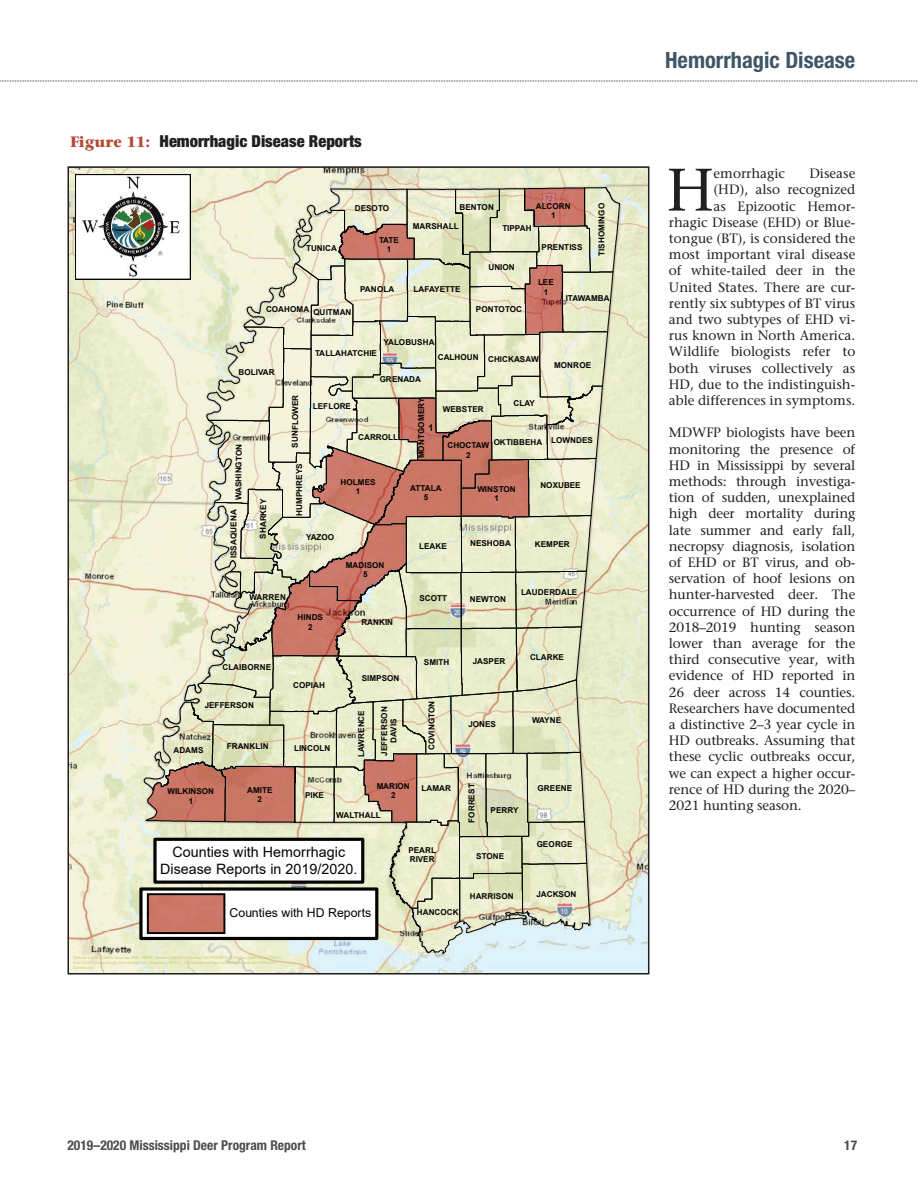
<style>
.page{position:relative;width:918px;height:1188px;background:#fff}
.page>*{position:absolute;margin:0;border:0;box-sizing:border-box;transform-origin:0 0}
.t1{font:59.85px "Stone Serif";color:#231f20}
.t2{font:700 condensed 22.5px "Helvetica Neue";color:#3e5667}
.t3{font:900 condensed 16.5px "Helvetica Neue";color:#231f20}
.t4{font:14.25px/16.5px "Arial";color:#040503;text-align:center}
.t5{font:13.5px/16.2px "Stone Serif";color:#231f20;text-align:right}
.t6{font:700 condensed 13.5px "Helvetica Neue";color:#4b4c4d}
.t7{font:12.3px "Arial";color:#040503}
.t8{font:700 8.1px/9.3px "Arial";letter-spacing:.005em;color:#040503;text-align:center}
.t9{font:3.9px/4.8px "Arial";letter-spacing:.02em;color:#cdcd64}
.s1{font-family:"Stone Serif";font-weight:700;font-stretch:normal;font-size:15px;color:#b54934}
</style>
<div class="page">
<svg style="left:0;top:81px;width:918px;height:1px"></svg>
<svg style="left:67px;top:166px;width:583px;height:809px;background:#dbd5bd"></svg>
<p class="t3" style="left:70px;top:127px;width:293px"><span class="s1">Figure 11:</span> Hemorrhagic Disease Reports</p>
<p class="t8" style="left:536px;top:201px;width:36px">ALCORN<br>1</p>
<p class="t8" style="left:355px;top:204px;width:36px">DESOTO</p>
<p class="t8" style="left:597px;top:256px;width:54px;rotate:-90deg">TISHOMINGO</p>
<p class="t8" style="left:460px;top:203px;width:36px">BENTON</p>
<p class="t8" style="left:413px;top:222px;width:47px">MARSHALL</p>
<p class="t8" style="left:502px;top:224px;width:31px">TIPPAH</p>
<p class="t8" style="left:379px;top:235px;width:21px">TATE<br>1</p>
<p class="t8" style="left:306px;top:244px;width:32px">TUNICA</p>
<p class="t8" style="left:542px;top:243px;width:42px">PRENTISS</p>
<p class="t8" style="left:488px;top:263px;width:28px">UNION</p>
<p class="t8" style="left:360px;top:285px;width:35px">PANOLA</p>
<p class="t8" style="left:414px;top:284px;width:49px">LAFAYETTE</p>
<p class="t8" style="left:266px;top:304px;width:45px">COAHOMA</p>
<p class="t8" style="left:313px;top:308px;width:40px">QUITMAN</p>
<p class="t8" style="left:538px;top:278px;width:17px">LEE<br>1</p>
<p class="t8" style="left:566px;top:293px;width:46px">ITAWAMBA</p>
<p class="t8" style="left:476px;top:304px;width:47px">PONTOTOC</p>
<p class="t8" style="left:239px;top:367px;width:38px">BOLIVAR</p>
<p class="t8" style="left:234px;top:500px;width:58px;rotate:-90deg">WASHINGTON</p>
<p class="t8" style="left:229px;top:558px;width:50px;rotate:-90deg">ISSAQUENA</p>
<p class="t8" style="left:259px;top:539px;width:42px;rotate:-90deg">SHARKEY</p>
<p class="t8" style="left:291px;top:448px;width:54px;rotate:-90deg">SUNFLOWER</p>
<p class="t8" style="left:295px;top:516px;width:54px;rotate:-90deg">HUMPHREYS</p>
<p class="t8" style="left:383px;top:337px;width:53px">YALOBUSHA</p>
<p class="t8" style="left:315px;top:348px;width:64px">TALLAHATCHIE</p>
<p class="t8" style="left:380px;top:375px;width:43px">GRENADA</p>
<p class="t8" style="left:438px;top:353px;width:42px">CALHOUN</p>
<p class="t8" style="left:488px;top:354px;width:52px">CHICKASAW</p>
<p class="t8" style="left:417px;top:458px;width:62px;rotate:-90deg">MONTGOMERY</p>
<p class="t8" style="left:313px;top:402px;width:40px">LEFLORE</p>
<p class="t8" style="left:514px;top:399px;width:23px">CLAY</p>
<p class="t8" style="left:443px;top:404px;width:42px">WEBSTER</p>
<p class="t8" style="left:358px;top:432px;width:41px">CARROLL</p>
<p class="t8" style="left:494px;top:437px;width:50px">OKTIBBEHA</p>
<p class="t8" style="left:447px;top:441px;width:43px">CHOCTAW<br>2</p>
<p class="t8" style="left:554px;top:361px;width:38px">MONROE</p>
<p class="t8" style="left:551px;top:435px;width:43px">LOWNDES</p>
<p class="t8" style="left:341px;top:477px;width:36px">HOLMES<br>1</p>
<p class="t8" style="left:410px;top:483px;width:33px">ATTALA<br>5</p>
<p class="t8" style="left:477px;top:484px;width:40px">WINSTON<br>1</p>
<p class="t8" style="left:540px;top:480px;width:42px">NOXUBEE</p>
<p class="t8" style="left:306px;top:532px;width:30px">YAZOO</p>
<p class="t8" style="left:346px;top:561px;width:40px">MADISON<br>5</p>
<p class="t8" style="left:470px;top:539px;width:42px">NESHOBA</p>
<p class="t8" style="left:419px;top:542px;width:29px">LEAKE</p>
<p class="t8" style="left:535px;top:539px;width:36px">KEMPER</p>
<p class="t8" style="left:250px;top:593px;width:38px">WARREN</p>
<p class="t8" style="left:420px;top:594px;width:29px">SCOTT</p>
<p class="t8" style="left:361px;top:618px;width:33px">RANKIN</p>
<p class="t8" style="left:298px;top:613px;width:27px">HINDS<br>2</p>
<p class="t8" style="left:470px;top:595px;width:38px">NEWTON</p>
<p class="t8" style="left:222px;top:663px;width:50px">CLAIBORNE</p>
<p class="t8" style="left:205px;top:701px;width:51px">JEFFERSON</p>
<p class="t8" style="left:293px;top:680px;width:33px">COPIAH</p>
<p class="t8" style="left:173px;top:746px;width:32px">ADAMS</p>
<p class="t8" style="left:227px;top:742px;width:43px">FRANKLIN</p>
<p class="t8" style="left:294px;top:744px;width:38px">LINCOLN</p>
<p class="t8" style="left:362px;top:674px;width:39px">SIMPSON</p>
<p class="t8" style="left:357px;top:757px;width:48px;rotate:-90deg">LAWRENCE</p>
<p class="t8" style="left:380px;top:756px;width:51px;rotate:-90deg">JEFFERSON<br>DAVIS</p>
<p class="t8" style="left:424px;top:657px;width:27px">SMITH</p>
<p class="t8" style="left:473px;top:656px;width:34px">JASPER</p>
<p class="t8" style="left:427px;top:750px;width:51px;rotate:-90deg">COVINGTON</p>
<p class="t8" style="left:468px;top:719px;width:29px">JONES</p>
<p class="t8" style="left:521px;top:588px;width:58px">LAUDERDALE</p>
<p class="t8" style="left:530px;top:653px;width:35px">CLARKE</p>
<p class="t8" style="left:532px;top:716px;width:31px">WAYNE</p>
<p class="t8" style="left:189px;top:796px;width:6px">1</p>
<p class="t8" style="left:247px;top:786px;width:27px">AMITE<br>2</p>
<p class="t8" style="left:167px;top:787px;width:48px">WILKINSON</p>
<p class="t8" style="left:305px;top:790px;width:20px">PIKE</p>
<p class="t8" style="left:377px;top:781px;width:35px">MARION</p>
<p class="t8" style="left:336px;top:811px;width:46px">WALTHALL</p>
<p class="t8" style="left:391px;top:791px;width:6px">2</p>
<p class="t8" style="left:422px;top:783px;width:31px">LAMAR</p>
<p class="t8" style="left:467px;top:823px;width:41px;rotate:-90deg">FORREST</p>
<p class="t8" style="left:491px;top:805px;width:29px">PERRY</p>
<p class="t4" style="left:160px;top:844px;width:199px">Counties with Hemorrhagic<br>Disease Reports in 2019/2020.</p>
<p class="t7" style="left:230px;top:904px;width:143px">Counties with HD Reports</p>
<p class="t9" style="left:74px;top:955px;width:210px">Service Layer Credits: Sources: Esri, HERE, Garmin, USGS, Intermap, INCREMENT P, NRCan, Esri Japan, METI,<br>Esri China (Hong Kong), Esri Korea, Esri (Thailand), NGCC, (c) OpenStreetMap contributors, and the GIS User<br>Community</p>
<p class="t8" style="left:408px;top:846px;width:29px;text-align:left">PEARL<br>RIVER</p>
<p class="t8" style="left:476px;top:851px;width:30px">STONE</p>
<p class="t8" style="left:470px;top:891px;width:45px">HARRISON</p>
<p class="t8" style="left:417px;top:907px;width:43px">HANCOCK</p>
<p class="t8" style="left:538px;top:784px;width:36px">GREENE</p>
<p class="t8" style="left:537px;top:839px;width:37px">GEORGE</p>
<p class="t8" style="left:536px;top:889px;width:42px">JACKSON</p>
<h2 class="t2" style="left:665px;top:41px;width:192px">Hemorrhagic Disease</h2>
<h1 class="t1" style="left:667px;top:153px;width:49px">H</h1>
<p class="t5" style="left:714px;top:165px;width:73px">emorrhagic</p>
<p class="t5" style="left:669px;top:165px;width:188px">Disease<br>(HD), also recognized<br>as Epizootic Hemor-<br>rhagic Disease (EHD) or Blue&shy;tongue (BT), is considered the most important viral disease of white-tailed deer in the<br>United States. There are cur&shy;rently six subtypes of BT virus and two subtypes of EHD vi&shy;rus known in North America.<br>Wildlife biologists refer to both viruses collectively as<br>HD, due to the indistinguish&shy;able differences in symptoms.</p>
<p class="t5" style="left:669px;top:425px;width:188px;text-align:justify">MDWFP biologists have been monitoring the presence of HD in Mississippi by several methods: through investiga&shy;tion of sudden, unexplained high deer mortality during late summer and early fall, necropsy diagnosis, isolation of EHD or BT virus, and ob&shy;servation of hoof lesions on hunter-harvested deer. The occurrence of HD during the 2018–2019 hunting season lower than average for the third consecutive year, with evidence of HD reported in 26 deer across 14 counties.<br>Researchers have documented a distinctive 2–3 year cycle in HD outbreaks. Assuming that these cyclic outbreaks occur, we can expect a higher occur&shy;rence of HD during the 2020– 2021 hunting season.</p>
<p class="t6" style="left:68px;top:1134px;width:240px">2019–2020 Mississippi Deer Program Report</p>
<p class="t6" style="left:844px;top:1134px;width:14px">17</p>
</div>
